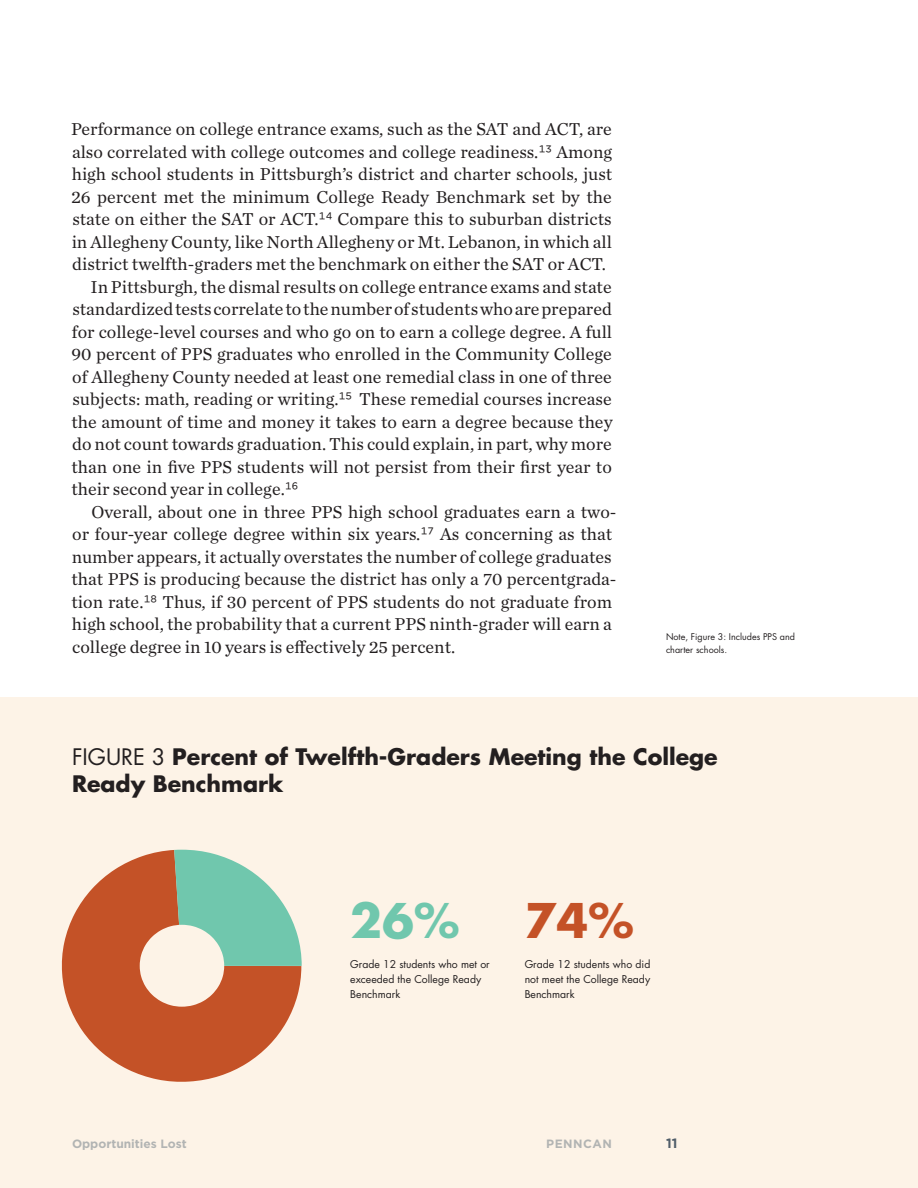
<style>
.page{position:relative;width:918px;height:1188px;background:#fff}
.page>*{position:absolute;margin:0;border:0;box-sizing:border-box;transform-origin:0 0}
.t1{font:700 46.5px "Futura Std";color:#70c7ad}
.t2{font:700 46.5px "Futura Std";color:#c45227}
.t3{font:700 22.2px/26.5px "Futura Std";color:#231f20}
.t4{font:18px "Chronicle Text G1";color:#231f20}
.t5{font:700 13.5px "Gotham";color:#505d69}
.t6{font:700 12px "Gotham";color:#b2b4b3}
.t7{font:700 12px "Gotham";letter-spacing:.04em;color:#b2b4b3}
.t8{font:10.5px/15px "Futura Std";color:#231f20}
.t9{font:9px/12.5px "Futura Std";color:#231f20}
.s1{font-family:"Gotham"}
.s2{font-weight:400}
</style>
<div class="page">
<div style="left:0;top:698px;width:918px;height:490px;background:#fdf3e7"></div>
<svg style="left:61px;top:857px;width:233px;height:225px;fill:#c45227"></svg>
<svg style="left:140px;top:850px;width:162px;height:157px"></svg>
<p class="t4" style="left:71px;top:115px;width:542px">Performance on college entrance exams, such as the SAT and ACT, are</p>
<p class="t4" style="left:72px;top:138px;width:542px">also correlated with college outcomes and college readiness.<span class="s1">13</span> Among</p>
<p class="t4" style="left:72px;top:160px;width:542px">high school students in Pittsburgh’s district and charter schools, just</p>
<p class="t4" style="left:71px;top:183px;width:542px">26 percent met the minimum College Ready Benchmark set by the</p>
<p class="t4" style="left:72px;top:205px;width:541px">state on either the SAT or ACT.<span class="s1">14</span> Compare this to suburban districts</p>
<p class="t4" style="left:72px;top:228px;width:542px">in Allegheny County, like North Allegheny or Mt. Lebanon, in which all</p>
<p class="t4" style="left:72px;top:250px;width:535px">district twelfth-graders met the benchmark on either the SAT or ACT.</p>
<p class="t4" style="left:90px;top:273px;width:523px">In Pittsburgh, the dismal results on college entrance exams and state</p>
<p class="t4" style="left:72px;top:295px;width:541px">standardized tests correlate to the number of students who are prepared</p>
<p class="t4" style="left:72px;top:318px;width:542px">for college-level courses and who go on to earn a college degree. A full</p>
<p class="t4" style="left:71px;top:340px;width:542px">90 percent of PPS graduates who enrolled in the Community College</p>
<p class="t4" style="left:72px;top:363px;width:541px">of Allegheny County needed at least one remedial class in one of three</p>
<p class="t4" style="left:72px;top:385px;width:541px">subjects: math, reading or writing.<span class="s1">15</span> These remedial courses increase</p>
<p class="t4" style="left:71px;top:408px;width:543px">the amount of time and money it takes to earn a degree because they</p>
<p class="t4" style="left:72px;top:430px;width:541px">do not count towards graduation. This could explain, in part, why more</p>
<p class="t4" style="left:71px;top:453px;width:542px">than one in five PPS students will not persist from their first year to</p>
<p class="t4" style="left:71px;top:475px;width:229px">their second year in college.<span class="s1">16</span></p>
<p class="t4" style="left:91px;top:498px;width:526px">Overall, about one in three PPS high school graduates earn a two-</p>
<p class="t4" style="left:72px;top:520px;width:542px">or four-year college degree within six years.<span class="s1">17</span> As concerning as that</p>
<p class="t4" style="left:72px;top:543px;width:542px">number appears, it actually overstates the number of college graduates</p>
<p class="t4" style="left:71px;top:565px;width:547px">that PPS is producing because the district has only a 70 percentgrada-</p>
<p class="t4" style="left:71px;top:588px;width:542px">tion rate.<span class="s1">18</span> Thus, if 30 percent of PPS students do not graduate from</p>
<p class="t4" style="left:72px;top:610px;width:542px">high school, the probability that a current PPS ninth-grader will earn a</p>
<p class="t4" style="left:72px;top:633px;width:385px">college degree in 10 years is effectively 25 percent.</p>
<p class="t9" style="left:666px;top:631px;width:131px">Note, Figure 3: Includes PPS and charter schools.</p>
<p class="t3" style="left:72px;top:743px;width:647px"><span class="s2">FIGURE 3</span> Percent of Twelfth-Graders Meeting the College<br>Ready Benchmark</p>
<h1 class="t1" style="left:350px;top:890px;width:111px">26%</h1>
<p class="t8" style="left:350px;top:956px;width:141px">Grade 12 students who met or exceeded the College Ready<br>Benchmark</p>
<h1 class="t2" style="left:525px;top:890px;width:111px">74%</h1>
<p class="t8" style="left:525px;top:956px;width:127px;text-align:justify">Grade 12 students who did not meet the College Ready Benchmark</p>
<p class="t6" style="left:72px;top:1135px;width:116px">Opportunities Lost</p>
<p class="t7" style="left:546px;top:1135px;width:67px">PENNCAN</p>
<p class="t5" style="left:666px;top:1134px;width:13px">11</p>
</div>
